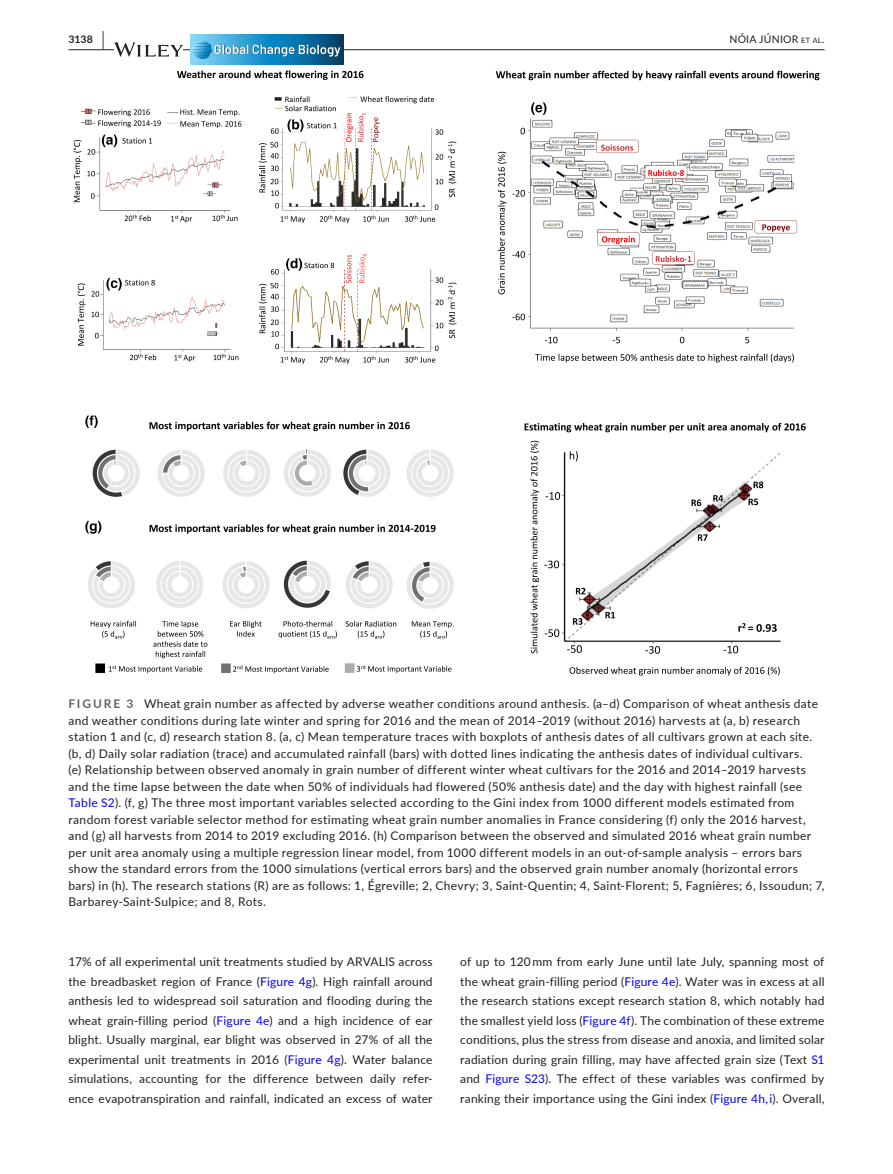
<style>
.page{position:relative;width:893px;height:1174px;background:#fff}
.page>*{position:absolute;margin:0;border:0;box-sizing:border-box;transform-origin:0 0}
.t1{font:12px/19.5px "Lato";letter-spacing:.03em;color:#231f20;text-align:justify}
.t2{font:10.5px "Lato";letter-spacing:.02em;color:#231f20}
.t3{font:700 10.5px "Lato";color:#231f20}
.s1{font-size:19.5px}
.s2{font-size:7.35px}
.s3{font-weight:700;color:#636366}
.s4{color:#00f}
</style>
<div class="page">
<hr style="left:68px;top:49px;width:756px;height:1px;background:#231f20">
<svg style="left:114px;top:42px;width:69px;height:15px"></svg>
<svg style="left:191px;top:64px;width:153px;height:1px"></svg>
<svg style="left:191px;top:35px;width:153px;height:29px;background:#298aba"></svg>
<svg style="left:192px;top:40px;width:149px;height:19px;background:#4799c2"></svg>
<img style="left:73px;top:70px;width:747px;height:606px">
<p class="t3" style="left:68px;top:31px;width:37px">3138 <span class="s1">|</span></p>
<p class="t2" style="left:729px;top:31px;width:97px">NÓIA JÚNIOR <span class="s2">et al</span>.</p>
<p class="t1" style="left:68px;top:695px;width:757px;line-height:16.5px;text-align:left"><span class="s3">FIGURE 3</span> Wheat grain number as affected by adverse weather conditions around anthesis. (a–d) Comparison of wheat anthesis date and weather conditions during late winter and spring for 2016 and the mean of 2014–2019 (without 2016) harvests at (a, b) research station 1 and (c, d) research station 8. (a, c) Mean temperature traces with boxplots of anthesis dates of all cultivars grown at each site. (b, d) Daily solar radiation (trace) and accumulated rainfall (bars) with dotted lines indicating the anthesis dates of individual cultivars.<br>(e) Relationship between observed anomaly in grain number of different winter wheat cultivars for the 2016 and 2014–2019 harvests and the time lapse between the date when 50% of individuals had flowered (50% anthesis date) and the day with highest rainfall (see <span class="s4">Table S2</span>). (f, g) The three most important variables selected according to the Gini index from 1000 different models estimated from random forest variable selector method for estimating wheat grain number anomalies in France considering (f) only the 2016 harvest, and (g) all harvests from 2014 to 2019 excluding 2016. (h) Comparison between the observed and simulated 2016 wheat grain number per unit area anomaly using a multiple regression linear model, from 1000 different models in an out-of-sample analysis – errors bars show the standard errors from the 1000 simulations (vertical errors bars) and the observed grain number anomaly (horizontal errors bars) in (h). The research stations (R) are as follows: 1, Égreville; 2, Chevry; 3, Saint-Quentin; 4, Saint-Florent; 5, Fagnières; 6, Issoudun; 7, Barbarey-Saint-Sulpice; and 8, Rots.</p>
<p class="t1" style="left:68px;top:951px;width:366px">17% of all experimental unit treatments studied by ARVALIS across the breadbasket region of France (<span class="s4">Figure 4g</span>). High rainfall around anthesis led to widespread soil saturation and flooding during the wheat grain-filling period (<span class="s4">Figure 4e</span>) and a high incidence of ear blight. Usually marginal, ear blight was observed in 27% of all the experimental unit treatments in 2016 (<span class="s4">Figure 4g</span>). Water balance simulations, accounting for the difference between daily refer&shy;ence evapotranspiration and rainfall, indicated an excess of water</p>
<p class="t1" style="left:460px;top:951px;width:366px">of up to 120 mm from early June until late July, spanning most of the wheat grain-filling period (<span class="s4">Figure 4e</span>). Water was in excess at all the research stations except research station 8, which notably had the smallest yield loss (<span class="s4">Figure 4f</span>). The combination of these extreme conditions, plus the stress from disease and anoxia, and limited solar radiation during grain filling, may have affected grain size (Text <span class="s4">S1 </span>and <span class="s4">Figure S23</span>). The effect of these variables was confirmed by ranking their importance using the Gini index (<span class="s4">Figure 4h, i</span>). Overall,</p>
</div>
